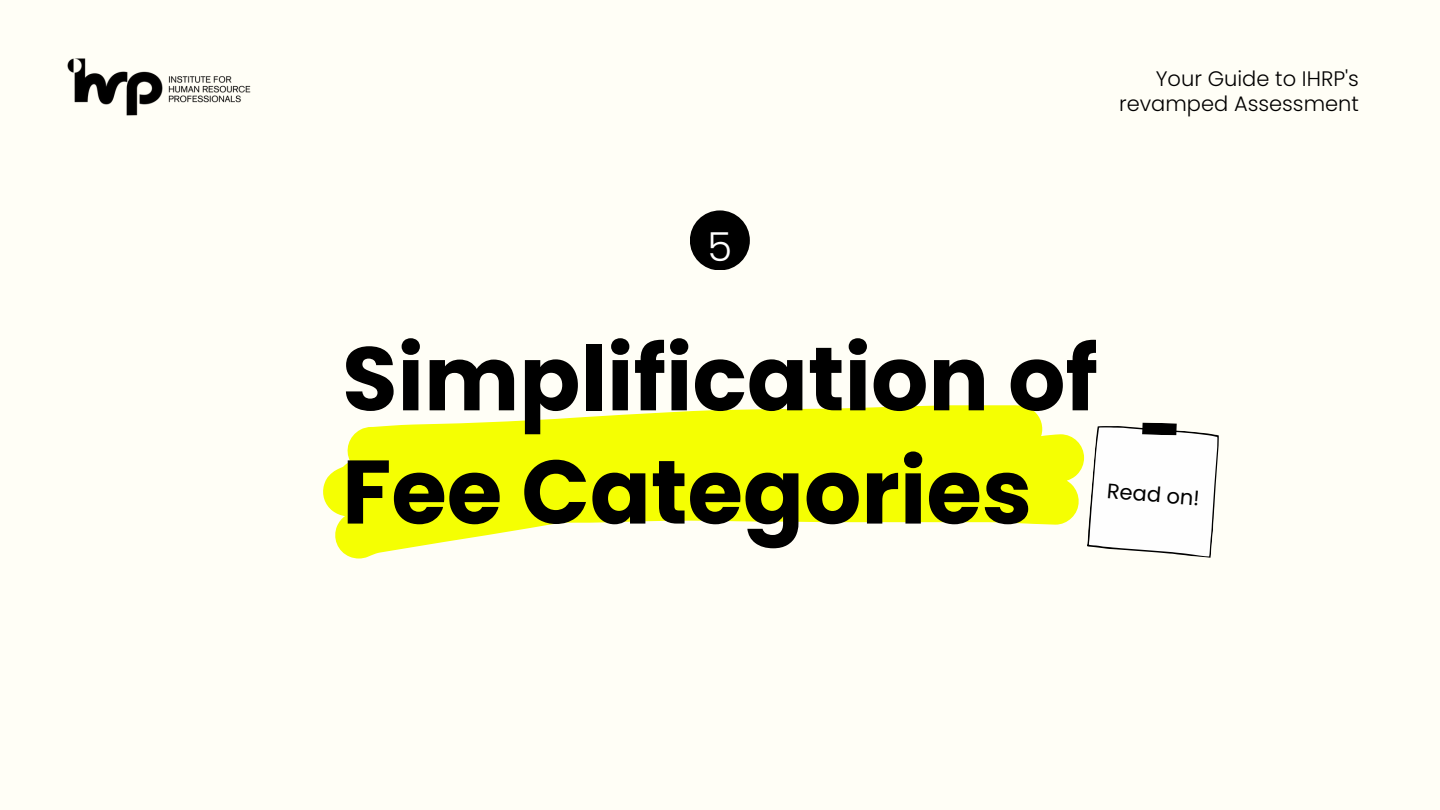
<style>
.page{position:relative;width:1440px;height:810px;background:#fffef6}
.page>*{position:absolute;margin:0;border:0;box-sizing:border-box;transform-origin:0 0}
.t1{font:700 90px "Poppins";color:#000}
.t2{font:300 40px "Poppins";color:#fff}
.t3{font:300 21px/24.8px "Poppins";color:#000;text-align:right}
.t4{font:21px "Poppins";color:#000}
</style>
<div class="page">
<img style="left:67px;top:58px;width:184px;height:58px">
<div style="left:690px;top:210px;width:60px;height:60px;background:#000;border-radius:50%"></div>
<svg style="left:323px;top:405px;width:761px;height:154px;fill:#f5ff02"></svg>
<svg style="left:1087px;top:422px;width:132px;height:136px"></svg>
<p class="t3" style="left:1119px;top:66px;width:241px">Your Guide to IHRP's revamped Assessment</p>
<p class="t2" style="left:708px;top:219px;width:26px">5</p>
<p class="t1" style="left:342px;top:316px;width:757px">Simplification of</p>
<p class="t1" style="left:342px;top:429px;width:691px">Fee Categories</p>
<p class="t4" style="left:1109px;top:476px;width:94px;rotate:5deg">Read on!</p>
</div>
